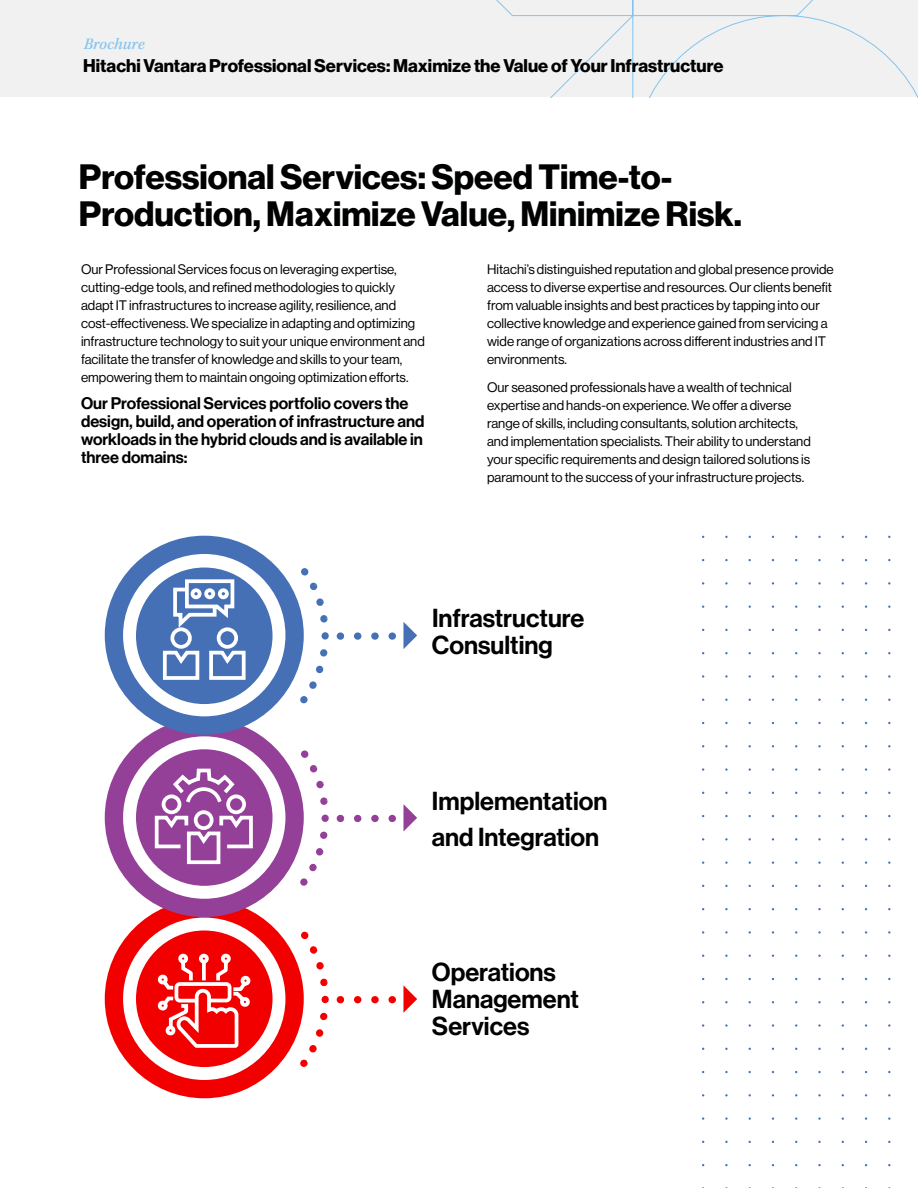
<style>
.page{position:relative;width:918px;height:1188px;background:#fff}
.page>*{position:absolute;margin:0;border:0;box-sizing:border-box;transform-origin:0 0}
.Body{font:34.5px/37.5px "N Haas Grotesk DS Pro 75 Bd";color:#000101}
.Body-2{font:25.5px/27px "N Haas Grotesk DS Pro 65 Md";color:#000101}
.t1{font:18px "N Haas Grotesk DS Pro 75 Bd";color:#000101}
.Body-3{font:16.5px/18px "N Haas Grotesk DS Pro 65 Md";color:#000101}
.t2{font:italic 500 16.5px "Kepler Std";letter-spacing:-.005em;color:#83c4ed}
.Body-4{font:13.5px/18px "N Haas Grotesk DS Pro 55 Rg";color:#000101}
</style>
<div class="page">
<div style="left:0;top:0;width:918px;height:97px;background:#f1f1f1"></div>
<svg style="left:496px;top:0;width:422px;height:98px"></svg>
<svg style="left:403px;top:985px;width:14px;height:28px"></svg>
<svg style="left:403px;top:804px;width:14px;height:28px"></svg>
<svg style="left:403px;top:622px;width:14px;height:27px"></svg>
<svg style="left:105px;top:536px;width:291px;height:562px"></svg>
<svg style="left:702px;top:536px;width:188px;height:652px"></svg>
<p class="t2" style="left:84px;top:35px;width:62px">Brochure</p>
<h3 class="t1" style="left:83px;top:55px;width:642px">Hitachi Vantara Professional Services: Maximize the Value of Your Infrastructure</h3>
<p class="Body" style="left:79px;top:158px;width:665px">Professional Services: Speed Time-to-<br>Production, Maximize Value, Minimize Risk.</p>
<p class="Body-4" style="left:81px;top:260px;width:345px">Our Professional Services focus on leveraging expertise, cutting-edge tools, and refined methodologies to quickly adapt IT infrastructures to increase agility, resilience, and cost-effectiveness. We specialize in adapting and optimizing infrastructure technology to suit your unique environment and facilitate the transfer of knowledge and skills to your team, empowering them to maintain ongoing optimization efforts.</p>
<p class="Body-3" style="left:81px;top:395px;width:345px">Our Professional Services portfolio covers the design, build, and operation of infrastructure and workloads in the hybrid clouds and is available in three domains:</p>
<p class="Body-4" style="left:487px;top:261px;width:348px">Hitachi’s distinguished reputation and global presence provide access to diverse expertise and resources. Our clients benefit from valuable insights and best practices by tapping into our collective knowledge and experience gained from servicing a wide range of organizations across different industries and IT environments.</p>
<p class="Body-4" style="left:487px;top:378px;width:325px">Our seasoned professionals have a wealth of technical expertise and hands-on experience. We offer a diverse range of skills, including consultants, solution architects, and implementation specialists. Their ability to understand your specific requirements and design tailored solutions is paramount to the success of your infrastructure projects.</p>
<p class="Body-2" style="left:432px;top:605px;width:154px">Infrastructure<br>Consulting</p>
<p class="Body-2" style="left:432px;top:788px;width:177px">Implementation</p>
<p class="Body-2" style="left:432px;top:824px;width:169px">and Integration</p>
<p class="Body-2" style="left:432px;top:959px;width:148px">Operations<br>Management<br>Services</p>
</div>
